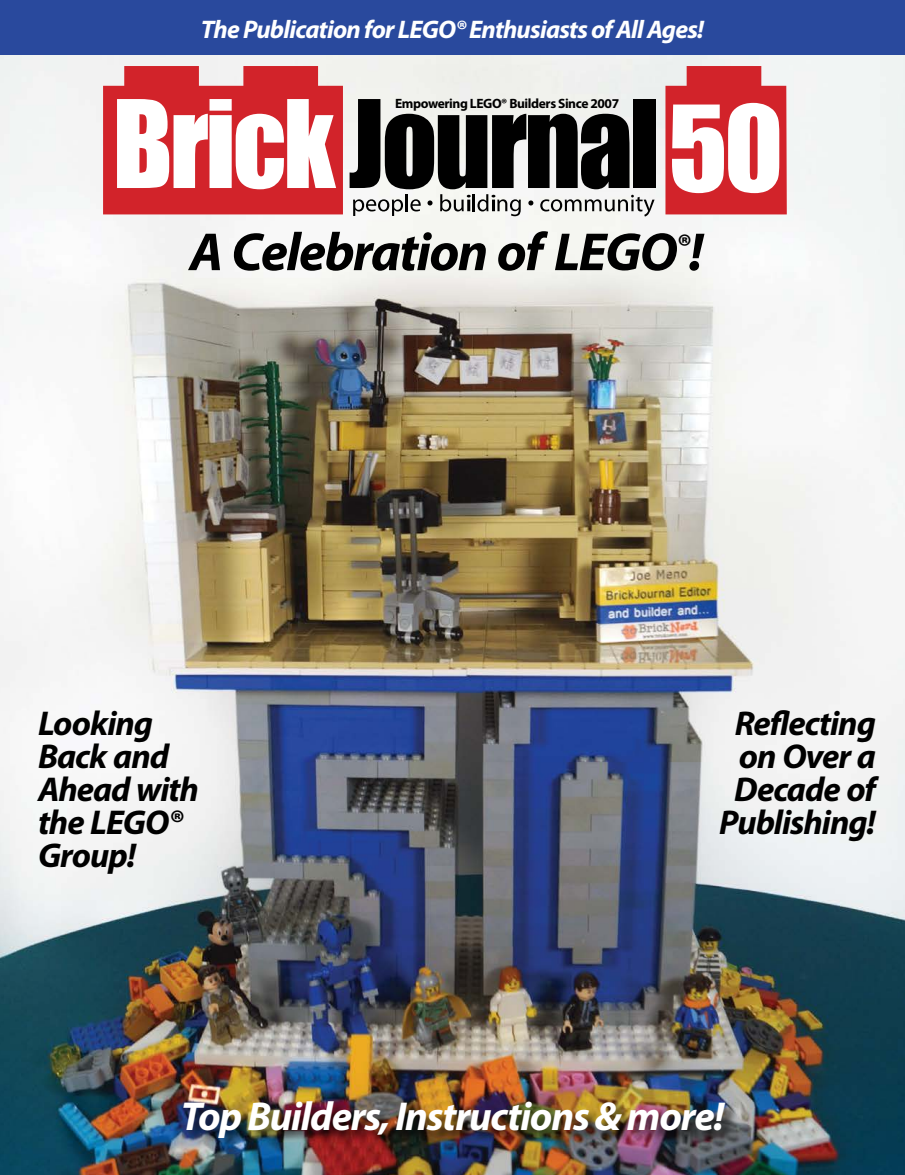
<style>
.page{position:relative;width:905px;height:1175px;background:#fff}
.page>*{position:absolute;margin:0;border:0;box-sizing:border-box;transform-origin:0 0}
.t1{font:109.95px "Impact";color:#fff}
.t2{font:italic 700 54px "Myriad Pro";letter-spacing:-.03em;color:#000}
.t3{font:italic 700 40.5px "Myriad Pro";letter-spacing:-.03em;color:#fff}
.t4{font:italic 700 34.5px/33px "Myriad Pro";letter-spacing:-.03em;color:#000}
.t5{font:italic 700 25.5px "Myriad Pro";letter-spacing:-.03em;color:#fff}
.t6{font:700 13.5px "Myriad Pro";letter-spacing:-.03em;color:#000}
</style>
<div class="page">
<img style="left:0;top:54px;width:904px;height:1120px">
<div style="left:0;top:0;width:904px;height:54px;background:#29499d"></div>
<div style="left:182px;top:1099px;width:557px;height:53px;background:#000;opacity:.75"></div>
<svg style="left:103px;top:66px;width:240px;height:148px"></svg>
<svg style="left:349px;top:99px;width:305px;height:117px"></svg>
<div style="left:634px;top:99px;width:22px;height:89px;background:#000"></div>
<div style="left:665px;top:66px;width:121px;height:148px;background:#d2232a"></div>
<p class="t5" style="left:201px;top:13px;width:505px">The Publication for LEGO® Enthusiasts of All Ages!</p>
<p class="t6" style="left:395px;top:95px;width:225px">Empowering LEGO® Builders Since 2007</p>
<h1 class="t1" style="left:668px;top:63px;width:116px">50</h1>
<h2 class="t2" style="left:189px;top:217px;width:515px">A Celebration of LEGO<sup>®</sup>!</h2>
<p class="t4" style="left:38px;top:705px;width:162px">Looking<br>Back and<br>Ahead with the LEGO®<br>Group!</p>
<p class="t4" style="left:719px;top:705px;width:158px;text-align:center">Reflecting on Over a<br>Decade of<br>Publishing!</p>
<p class="t3" style="left:181px;top:1090px;width:545px">Top Builders, Instructions &amp; more!</p>
</div>
